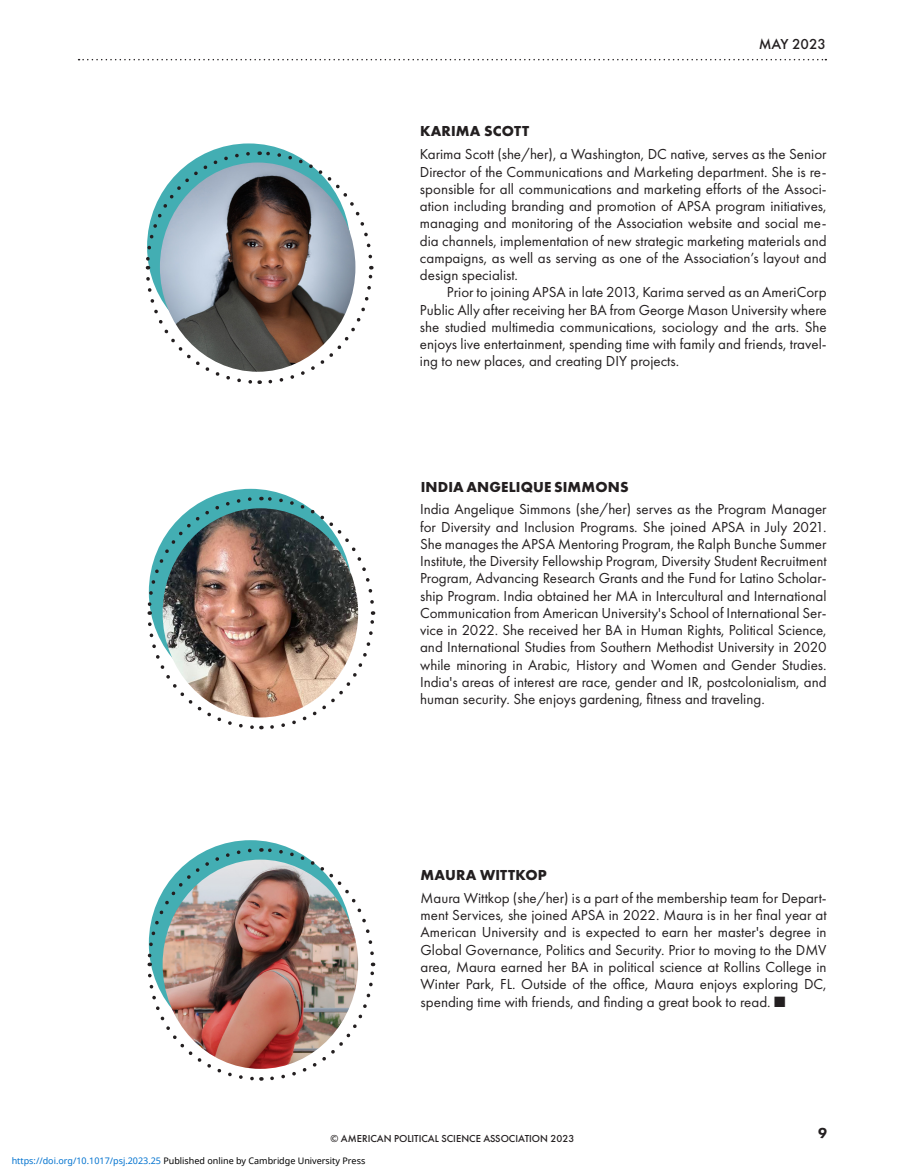
<style>
.page{position:relative;width:905px;height:1175px;background:#fff}
.page>*{position:absolute;margin:0;border:0;box-sizing:border-box;transform-origin:0 0}
.t1{font:15px/17.2px "Futura PT";color:#231f20;text-align:justify}
.Byline_Black{font:700 15px "Futura PT";letter-spacing:.01em;color:#231f20}
.t2{font:500 15px "Futura PT";color:#231f20}
.t3{font:800 15px "Futura PT";color:#231f20}
.t4{font:500 10.5px "Futura PT";color:#231f20}
.t5{font:9px "Noto Sans";color:#000}
.s1{color:#0172cf}
</style>
<div class="page">
<svg style="left:79px;top:59px;width:747px;height:1px"></svg>
<img style="left:147px;top:846px;width:229px;height:235px">
<img style="left:160px;top:162px;width:195px;height:210px">
<svg style="left:266px;top:266px;width:108px;height:118px"></svg>
<svg style="left:259px;top:149px;width:114px;height:111px"></svg>
<svg style="left:145px;top:150px;width:107px;height:119px"></svg>
<svg style="left:146px;top:275px;width:114px;height:109px"></svg>
<img style="left:147px;top:495px;width:229px;height:235px">
<p class="Byline_Black" style="left:420px;top:121px;width:111px">KARIMA SCOTT</p>
<p class="t2" style="left:758px;top:35px;width:69px">MAY 2023</p>
<p class="t1" style="left:420px;top:146px;width:408px">Karima Scott (she/her), a Washington, DC native, serves as the Senior Director of the Communications and Marketing department. She is re&shy;sponsible for all communications and marketing efforts of the Associ&shy;ation including branding and promotion of APSA program initiatives, managing and monitoring of the Association website and social me&shy;dia channels, implementation of new strategic marketing materials and campaigns, as well as serving as one of the Association’s layout and design specialist.</p>
<p class="t1" style="left:420px;top:284px;width:408px;text-indent:27px">Prior to joining APSA in late 2013, Karima served as an AmeriCorp Public Ally after receiving her BA from George Mason University where she studied multimedia communications, sociology and the arts. She enjoys live entertainment, spending time with family and friends, travel&shy;ing to new places, and creating DIY projects.</p>
<p class="Byline_Black" style="left:420px;top:477px;width:209px">INDIA ANGELIQUE SIMMONS</p>
<p class="t1" style="left:420px;top:500px;width:408px">India Angelique Simmons (she/her) serves as the Program Manager for Diversity and Inclusion Programs. She joined APSA in July 2021.<br>She manages the APSA Mentoring Program, the Ralph Bunche Summer Institute, the Diversity Fellowship Program, Diversity Student Recruitment Program, Advancing Research Grants and the Fund for Latino Scholar&shy;ship Program. India obtained her MA in Intercultural and International Communication from American University's School of International Ser&shy;vice in 2022. She received her BA in Human Rights, Political Science, and International Studies from Southern Methodist University in 2020 while minoring in Arabic, History and Women and Gender Studies.<br>India's areas of interest are race, gender and IR, postcolonialism, and human security. She enjoys gardening, fitness and traveling.</p>
<p class="Byline_Black" style="left:420px;top:865px;width:128px">MAURA WITTKOP</p>
<p class="t1" style="left:420px;top:889px;width:407px">Maura Wittkop (she/her) is a part of the membership team for Depart&shy;ment Services, she joined APSA in 2022. Maura is in her final year at American University and is expected to earn her master's degree in Global Governance, Politics and Security. Prior to moving to the DMV area, Maura earned her BA in political science at Rollins College in Winter Park, FL. Outside of the office, Maura enjoys exploring DC, spending time with friends, and finding a great book to read. ■</p>
<p class="t4" style="left:330px;top:1132px;width:245px">© AMERICAN POLITICAL SCIENCE ASSOCIATION 2023</p>
<p class="t5" style="left:12px;top:1154px;width:355px"><span class="s1">https://doi.org/10.1017/psj.2023.25</span> Published online by Cambridge University Press</p>
<p class="t3" style="left:818px;top:1123px;width:10px">9</p>
</div>
